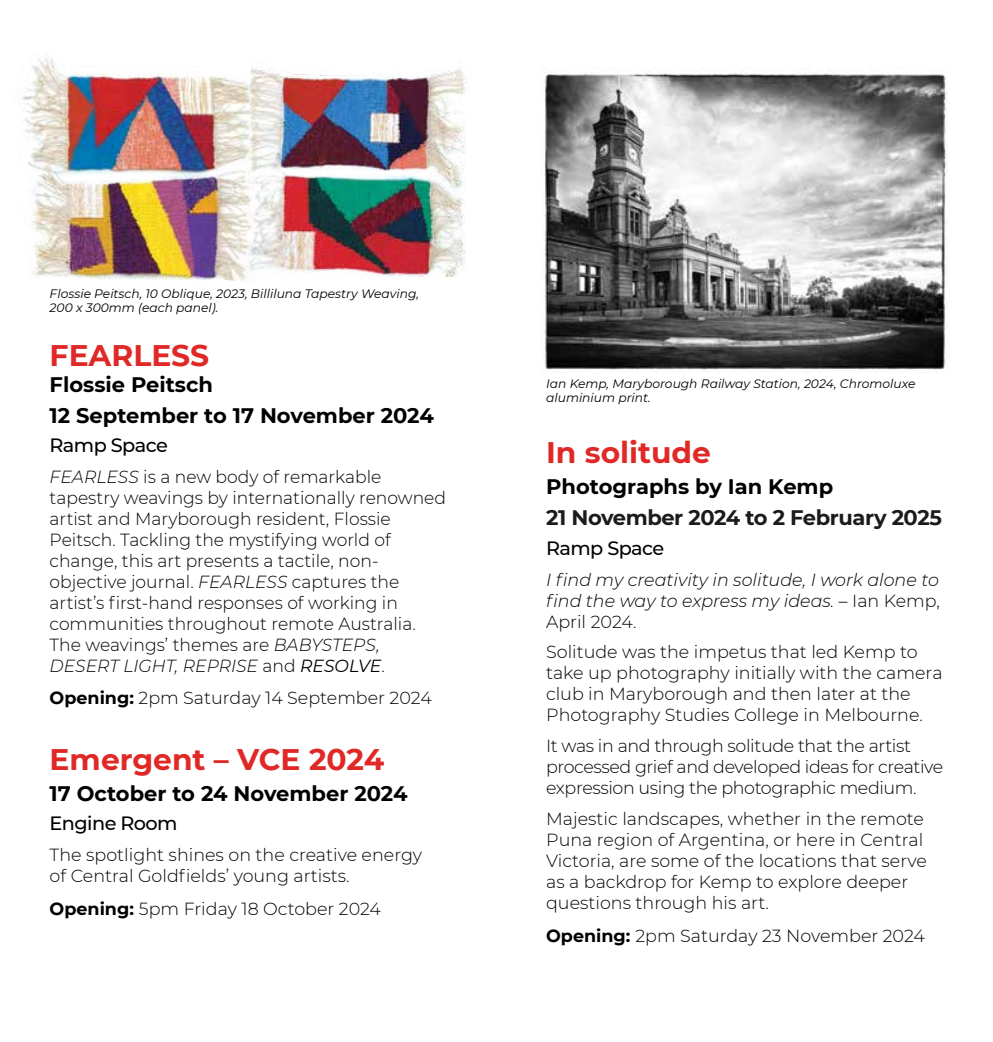
<style>
.page{position:relative;width:993px;height:1042px;background:#fff}
.page>*{position:absolute;margin:0;border:0;box-sizing:border-box;transform-origin:0 0}
.t1{font:700 29.75px "Montserrat";color:#e02926}
.t2{font:700 21px/31.2px "Montserrat";color:#000}
.t3{font:700 21px "Montserrat";letter-spacing:-.02em;color:#1b1b1b}
.t4{font:500 19.25px "Montserrat";letter-spacing:-.03em;color:#000}
.t5{font:300 17.5px/21px "Montserrat";color:#000}
.t6{font:300 17.5px/21px "Montserrat";letter-spacing:-.02em;color:#000}
.t7{font:italic 300 17.5px/21px "Montserrat";color:#000;text-align:justify}
.t8{font:italic 12.25px/14px "Montserrat";color:#000}
.s1{font-style:italic}
.s2{font-weight:400;font-style:italic}
.s3{font-weight:700}
.s4{font-style:normal}
</style>
<div class="page">
<img style="left:541px;top:70px;width:406px;height:300px">
<img style="left:14px;top:54px;width:231px;height:227px">
<img style="left:245px;top:67px;width:222px;height:211px">
<p class="t8" style="left:50px;top:286px;width:371px">Flossie Peitsch, 10 Oblique, 2023, Billiluna Tapestry Weaving,<br>200 x 300mm (each panel).</p>
<h1 class="t1" style="left:50px;top:334px;width:161px">FEARLESS</h1>
<p class="t2" style="left:50px;top:368px;width:385px">Flossie Peitsch<br>12 September to 17 November 2024</p>
<p class="t4" style="left:50px;top:432px;width:120px">Ramp Space</p>
<p class="t5" style="left:50px;top:466px;width:398px"><span class="s1">FEARLESS</span> is a new body of remarkable tapestry weavings by internationally renowned artist and Maryborough resident, Flossie Peitsch. Tackling the mystifying world of change, this art presents a tactile, non&shy;objective journal. <span class="s1">FEARLESS</span> captures the artist’s first-hand responses of working in communities throughout remote Australia.<br>The weavings’ themes are <span class="s1">BABYSTEPS, DESERT LIGHT, REPRISE</span> and <span class="s2">RESOLVE</span>.</p>
<p class="t5" style="left:50px;top:686px;width:383px"><span class="s3">Opening:</span> 2pm Saturday 14 September 2024</p>
<h1 class="t1" style="left:50px;top:738px;width:336px">Emergent – VCE 2024</h1>
<p class="t2" style="left:50px;top:777px;width:359px">17 October to 24 November 2024</p>
<p class="t4" style="left:50px;top:810px;width:129px">Engine Room</p>
<p class="t5" style="left:50px;top:844px;width:374px">The spotlight shines on the creative energy of Central Goldfields’ young artists.</p>
<p class="t5" style="left:50px;top:897px;width:333px"><span class="s3">Opening:</span> 5pm Friday 18 October 2024</p>
<p class="t8" style="left:546px;top:376px;width:370px">Ian Kemp, Maryborough Railway Station, 2024, Chromoluxe aluminium print.</p>
<h1 class="t1" style="left:546px;top:431px;width:166px">In solitude</h1>
<p class="t2" style="left:546px;top:470px;width:288px">Photographs by Ian Kemp</p>
<p class="t3" style="left:546px;top:503px;width:397px">21 November 2024 to 2 February 2025</p>
<p class="t4" style="left:546px;top:534px;width:120px">Ramp Space</p>
<p class="t7" style="left:546px;top:568px;width:395px">I find my creativity in solitude, I work alone to find the way to express my ideas. <span class="s4">– Ian Kemp, April 2024.</span></p>
<p class="t5" style="left:546px;top:641px;width:398px">Solitude was the impetus that led Kemp to take up photography initially with the camera club in Maryborough and then later at the Photography Studies College in Melbourne.</p>
<p class="t6" style="left:546px;top:735px;width:398px">It was in and through solitude that the artist processed grief and developed ideas for creative expression using the photographic medium.</p>
<p class="t5" style="left:546px;top:808px;width:382px">Majestic landscapes, whether in the remote Puna region of Argentina, or here in Central Victoria, are some of the locations that serve as a backdrop for Kemp to explore deeper questions through his art.</p>
<p class="t5" style="left:546px;top:925px;width:380px"><span class="s3">Opening:</span> 2pm Saturday 23 November 2024</p>
</div>
